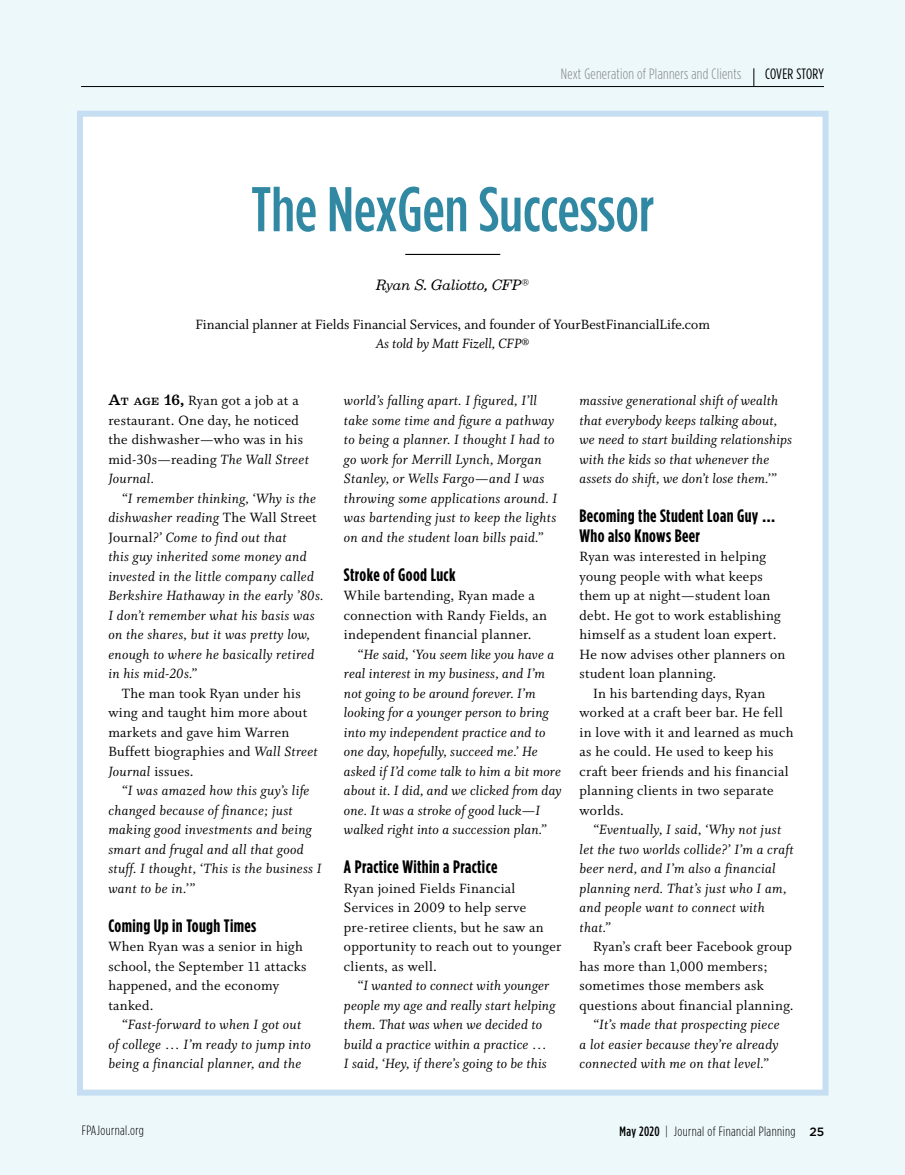
<style>
.page{position:relative;width:905px;height:1175px;background:#fff}
.page>*{position:absolute;margin:0;border:0;box-sizing:border-box;transform-origin:0 0}
.t1{font:500 63px "Gotham Condensed";color:#3088a3}
.t2{font:700 18px/19.5px "Gotham Condensed";letter-spacing:.02em;color:#000}
.t3{font:15px/19.5px "Whitman Italic LF";letter-spacing:.02em;color:#000}
.t4{font:15px/19.5px "Whitman Roman LF";letter-spacing:.02em;color:#000}
.t5{font:15px "Whitman Roman LF";color:#000}
.t6{font:300 15px "Gotham Condensed";letter-spacing:.02em;color:#808285}
.t7{font:15px "Whitman Italic LF";color:#000}
.t8{font:15px "Gotham Condensed";letter-spacing:.005em;color:#000}
.t9{font:300 13.5px "Gotham Condensed";letter-spacing:.03em;color:#000}
.t10{font:italic 13.5px "Belizio";color:#000}
.s1{font-family:"Belizio";font-weight:500;font-size:13.5px}
.s2{font-family:"Belizio";font-weight:500;font-size:9.45px}
.s3{font-family:"Whitman Italic LF"}
.s4{font-family:"Whitman Roman LF"}
.s5{font-weight:500}
.s6{font-family:"Gotham";font-weight:500;font-size:12px}
</style>
<div class="page">
<div style="left:0;top:0;width:904px;height:1174px;background:#edf8fb"></div>
<div style="left:77px;top:111px;width:751px;height:984px;background:#fff;border:6px solid #c6def2"></div>
<hr style="left:81px;top:86px;width:743px;height:1px;background:#000">
<svg style="left:753px;top:68px;width:1px;height:18px"></svg>
<hr style="left:405px;top:254px;width:95px;height:1px;background:#000">
<p class="t6" style="left:561px;top:65px;width:182px">Next Generation of Planners and Clients</p>
<p class="t8" style="left:765px;top:65px;width:60px">COVER STORY</p>
<h1 class="t1" style="left:251px;top:173px;width:404px">The NexGen Successor</h1>
<p class="t10" style="left:376px;top:277px;width:154px">Ryan S. Galiotto, CFP<sup>®</sup></p>
<p class="t5" style="left:195px;top:316px;width:516px">Financial planner at Fields Financial Services, and founder of YourBestFinancialLife.com</p>
<p class="t7" style="left:376px;top:335px;width:154px">As told by Matt Fizell, CFP®</p>
<p class="t4" style="left:108px;top:391px;width:202px"><span class="s1">A</span><span class="s2">t age</span> <span class="s1">16,</span> Ryan got a job at a restaurant. One day, he noticed the dishwasher—who was in his mid-30s—reading <span class="s3">The Wall Street</span></p>
<p class="t3" style="left:108px;top:469px;width:47px">Journal.</p>
<p class="t3" style="left:122px;top:489px;width:195px">“I remember thinking, ‘Why is the</p>
<p class="t3" style="left:108px;top:508px;width:210px">dishwasher reading <span class="s4">The Wall Street</span></p>
<p class="t3" style="left:108px;top:528px;width:180px"><span class="s4">Journal</span>?’ Come to find out that</p>
<p class="t3" style="left:108px;top:547px;width:200px">this guy inherited some money and</p>
<p class="t3" style="left:108px;top:567px;width:207px">invested in the little company called</p>
<p class="t3" style="left:108px;top:586px;width:216px">Berkshire Hathaway in the early ’80s.</p>
<p class="t3" style="left:108px;top:606px;width:208px">I don’t remember what his basis was</p>
<p class="t3" style="left:108px;top:625px;width:203px">on the shares, but it was pretty low,</p>
<p class="t3" style="left:108px;top:645px;width:207px">enough to where he basically retired</p>
<p class="t3" style="left:108px;top:664px;width:90px">in his mid-20s.”</p>
<p class="t4" style="left:108px;top:683px;width:211px;text-indent:14px">The man took Ryan under his wing and taught him more about markets and gave him Warren<br>Buffett biographies and <span class="s3">Wall Street</span></p>
<p class="t3" style="left:108px;top:762px;width:87px">Journal <span class="s4">issues.</span></p>
<p class="t3" style="left:122px;top:781px;width:189px">“I was amazed how this guy’s life</p>
<p class="t3" style="left:108px;top:801px;width:186px">changed because of finance; just</p>
<p class="t3" style="left:108px;top:820px;width:205px">making good investments and being</p>
<p class="t3" style="left:108px;top:840px;width:197px">smart and frugal and all that good</p>
<p class="t3" style="left:108px;top:859px;width:215px">stuff. I thought, ‘This is the business I</p>
<p class="t3" style="left:108px;top:879px;width:88px">want to be in.’”</p>
<p class="t2" style="left:108px;top:915px;width:149px">Coming Up in Tough Times</p>
<p class="t4" style="left:108px;top:937px;width:199px">When Ryan was a senior in high school, the September 11 attacks happened, and the economy tanked.</p>
<p class="t3" style="left:108px;top:1015px;width:204px;text-indent:14px">“Fast-forward to when I got out of college … I’m ready to jump into being a financial planner, and the</p>
<p class="t3" style="left:344px;top:391px;width:215px">world’s falling apart. I figured, I’ll take some time and figure a pathway to being a planner. I thought I had to go work for Merrill Lynch, Morgan Stanley, or Wells Fargo—and I was throwing some applications around. I was bartending just to keep the lights on and the student loan bills paid.”</p>
<p class="t2" style="left:344px;top:564px;width:113px">Stroke of Good Luck</p>
<p class="t4" style="left:344px;top:586px;width:204px">While bartending, Ryan made a connection with Randy Fields, an independent financial planner.</p>
<p class="t3" style="left:344px;top:645px;width:219px;text-indent:14px">“He said, ‘You seem like you have a real interest in my business, and I’m not going to be around forever. I’m looking for a younger person to bring into my independent practice and to one day, hopefully, succeed me.’ He asked if I’d come talk to him a bit more about it. I did, and we clicked from day one. It was a stroke of good luck—I walked right into a succession plan.”</p>
<p class="t2" style="left:344px;top:857px;width:155px">A Practice Within a Practice</p>
<p class="t4" style="left:344px;top:878px;width:219px">Ryan joined Fields Financial<br>Services in 2009 to help serve pre-retiree clients, but he saw an opportunity to reach out to younger clients, as well.</p>
<p class="t3" style="left:344px;top:976px;width:213px;text-indent:14px">“I wanted to connect with younger people my age and really start helping them. That was when we decided to build a practice within a practice … I said, ‘Hey, if there’s going to be this</p>
<p class="t3" style="left:579px;top:391px;width:214px">massive generational shift of wealth that everybody keeps talking about, we need to start building relationships with the kids so that whenever the assets do shift, we don’t lose them.’”</p>
<p class="t2" style="left:579px;top:506px;width:197px">Becoming the Student Loan Guy …<br>Who also Knows Beer</p>
<p class="t4" style="left:579px;top:547px;width:207px">Ryan was interested in helping young people with what keeps them up at night—student loan debt. He got to work establishing himself as a student loan expert.<br>He now advises other planners on student loan planning.</p>
<p class="t4" style="left:579px;top:683px;width:215px;text-indent:14px">In his bartending days, Ryan worked at a craft beer bar. He fell in love with it and learned as much as he could. He used to keep his craft beer friends and his financial planning clients in two separate worlds.</p>
<p class="t3" style="left:579px;top:820px;width:215px;text-indent:14px">“Eventually, I said, ‘Why not just let the two worlds collide?’ I’m a craft beer nerd, and I’m also a financial planning nerd. That’s just who I am, and people want to connect with that.”</p>
<p class="t4" style="left:579px;top:937px;width:215px;text-indent:14px">Ryan’s craft beer Facebook group has more than 1,000 members; sometimes those members ask questions about financial planning.</p>
<p class="t3" style="left:579px;top:1015px;width:201px;text-align:justify;text-indent:14px">“It’s made that prospecting piece a lot easier because they’re already connected with me on that level.”</p>
<p class="t9" style="left:82px;top:1122px;width:64px">FPAJournal.org</p>
<p class="t9" style="left:619px;top:1123px;width:206px"><span class="s5">May 2020</span> | Journal of Financial Planning <span class="s6">25</span></p>
</div>
